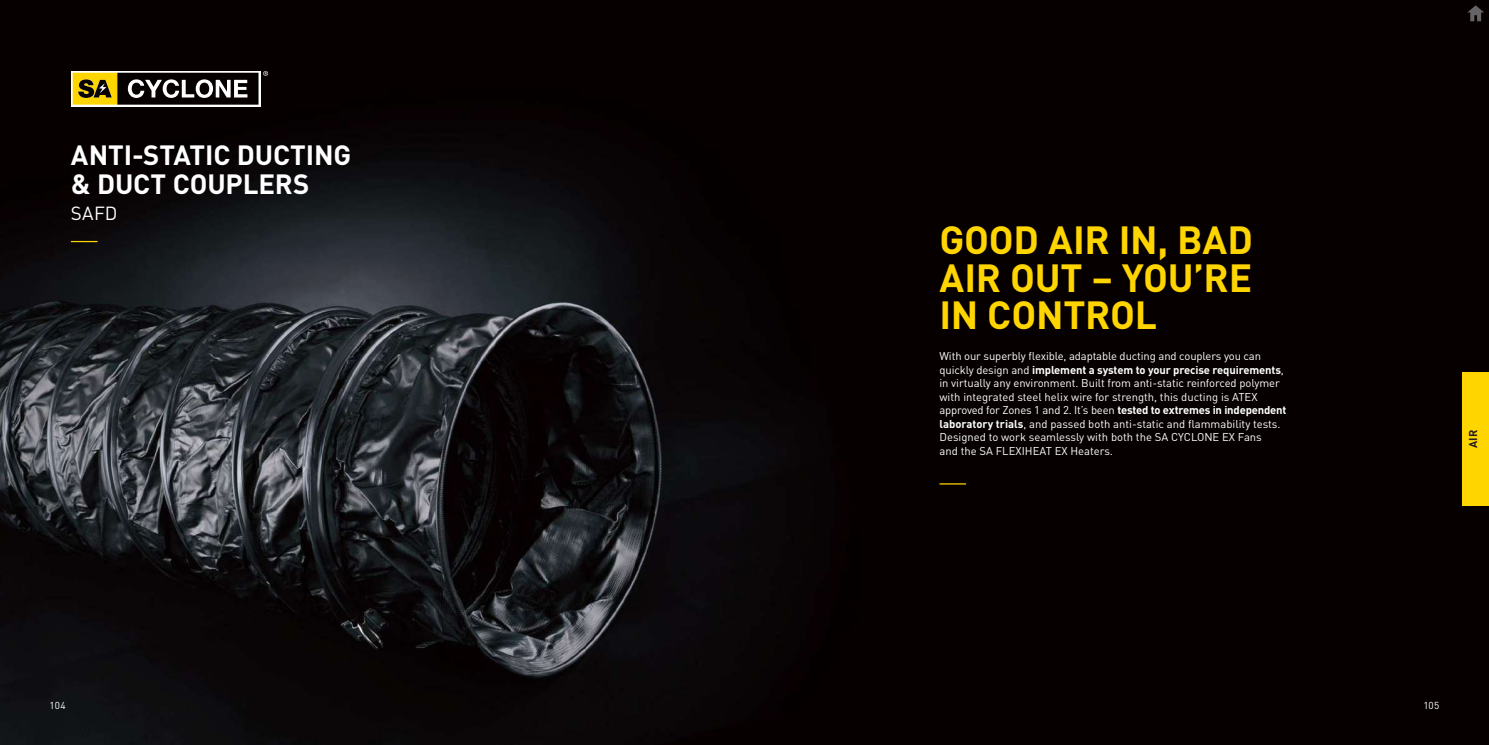
<style>
.page{position:relative;width:1489px;height:745px;background:#fff}
.page>*{position:absolute;margin:0;border:0;box-sizing:border-box;transform-origin:0 0}
.t1{font:700 38.75px/37.5px "DIN";letter-spacing:-.01em;color:#ffd500;text-align:justify}
.t2{font:700 27.5px/28.8px "DIN";letter-spacing:-.005em;color:#fff}
.t3{font:18.75px "DIN";color:#fff}
.t4{font:11.25px/13.5px "DIN";letter-spacing:-.005em;color:#fff}
.t5{font:700 11.25px "DIN";color:#241f1f}
.t6{font:10px "DIN";letter-spacing:.005em;color:#fff}
.s1{font-weight:700}
</style>
<div class="page">
<img style="left:0;top:0;width:1488px;height:744px">
<div style="left:1462px;top:372px;width:26px;height:133px;background:#ffd500"></div>
<svg style="left:939px;top:483px;width:27px;height:1px"></svg>
<svg style="left:71px;top:241px;width:26px;height:1px"></svg>
<svg style="left:71px;top:71px;width:189px;height:35px"></svg>
<svg style="left:73px;top:71px;width:195px;height:34px"></svg>
<svg style="left:1466px;top:5px;width:17px;height:16px"></svg>
<h2 class="t2" style="left:71px;top:139px;width:282px">ANTI-STATIC DUCTING &amp; DUCT COUPLERS</h2>
<h3 class="t3" style="left:71px;top:201px;width:48px">SAFD</h3>
<h1 class="t1" style="left:939px;top:219px;width:315px">GOOD AIR IN, BAD AIR OUT – YOU’RE IN CONTROL</h1>
<p class="t4" style="left:939px;top:349px;width:348px">With our superbly flexible, adaptable ducting and couplers you can quickly design and <span class="s1">implement a system to your precise requirements</span>, in virtually any environment. Built from anti-static reinforced polymer with integrated steel helix wire for strength, this ducting is ATEX approved for Zones 1 and 2. It’s been <span class="s1">tested to extremes in independent laboratory trials</span>, and passed both anti-static and flammability tests.<br>Designed to work seamlessly with both the SA CYCLONE EX Fans<br>and the SA FLEXIHEAT EX Heaters.</p>
<p class="t5" style="left:1465px;top:448px;width:20px;rotate:-90deg">AIR</p>
<p class="t6" style="left:50px;top:698px;width:17px">104</p>
<p class="t6" style="left:1423px;top:698px;width:17px">105</p>
</div>
